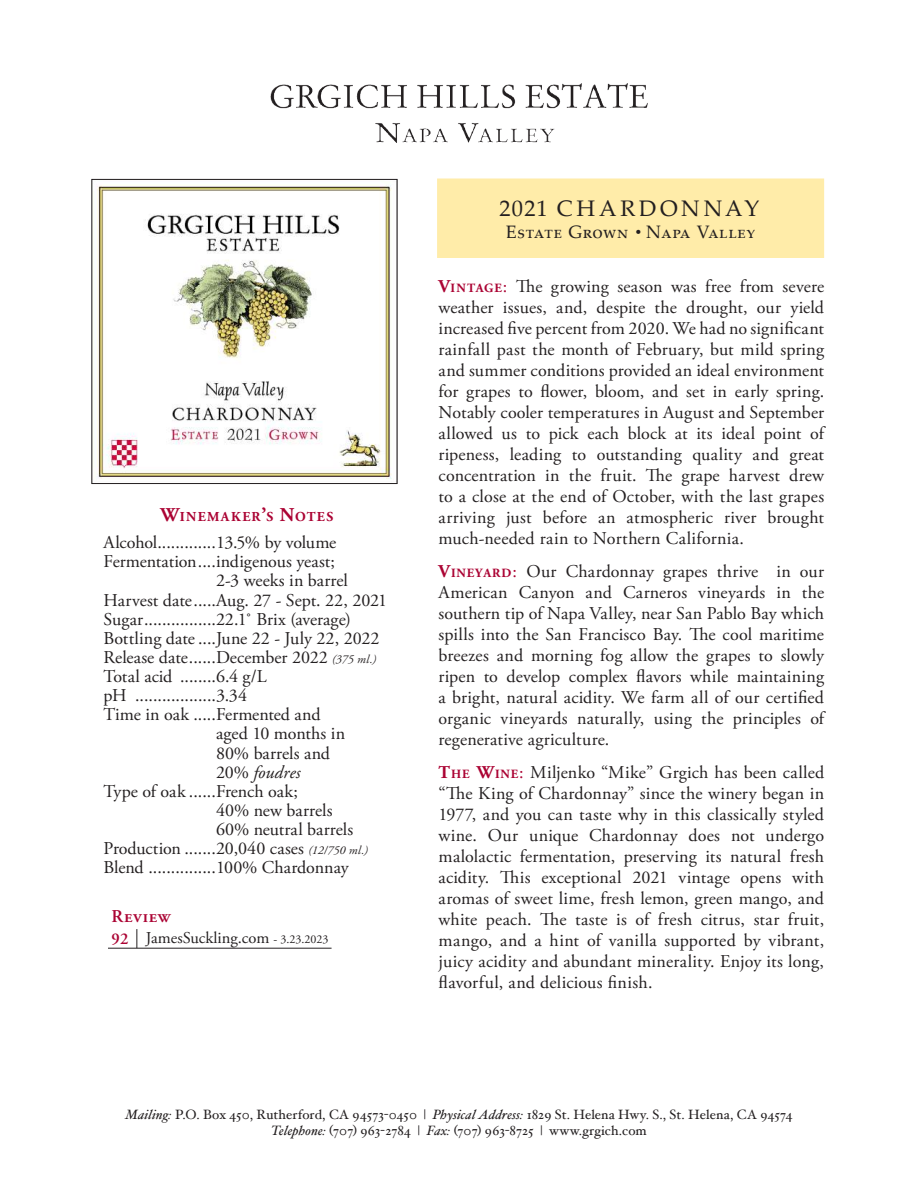
<style>
.page{position:relative;width:918px;height:1188px;background:#fff}
.page>*{position:absolute;margin:0;border:0;box-sizing:border-box;transform-origin:0 0}
.t1{font:22.5px "Palatino Linotype";letter-spacing:.155em;color:#231f20}
.t2{font:18px/21px "Adobe Garamond Pro";color:#231f20;text-align:justify}
.t3{font:18px "Palatino Linotype";letter-spacing:.03em;color:#231f20}
.t4{font:italic 18px "Adobe Garamond Pro";letter-spacing:.005em;color:#231f20}
.t5{font:600 18px "Adobe Garamond Pro";letter-spacing:.03em;color:#ab0333}
.t6{font:16.5px "Adobe Garamond Pro";color:#231f20}
.t7{font:700 13.65px "Adobe Garamond Pro";letter-spacing:.095em;color:#ab0333}
.t8{font:13.5px/16.2px "Hoefler Text";color:#231f20;text-align:center}
.s1{font-size:19.5px}
.s2{font-style:italic;font-size:12px}
.s3{font-style:normal}
.s4{font-weight:600;color:#ab0333}
.s5{font-size:12px}
.s6{font-weight:700;color:#ab0333}
.s7{font-weight:700;font-size:12.6px;color:#ab0333}
.s8{color:#ab0333}
.s9{font-style:italic}
</style>
<div class="page">
<div style="left:437px;top:178px;width:387px;height:80px;background:#ffeca9;border:2px solid #ffeca9"></div>
<img style="left:97px;top:185px;width:295px;height:294px">
<div style="left:92px;top:179px;width:305px;height:305px;border:1px solid #231f20"></div>
<img style="left:270px;top:83px;width:378px;height:59px">
<hr style="left:108px;top:948px;width:224px;height:1px;background:#231f20">
<svg style="left:137px;top:929px;width:1px;height:19px"></svg>
<p class="t7" style="left:161px;top:509px;width:174px"><span class="s1">W</span>INEMAKER<span class="s1">’</span>S <span class="s1">N</span>OTES</p>
<p class="t2" style="left:104px;top:533px;width:234px">Alcohol.............13.5% by volume</p>
<p class="t2" style="left:104px;top:552px;width:233px">Fermentation....indigenous yeast;</p>
<p class="t2" style="left:216px;top:571px;width:133px">2-3 weeks in barrel</p>
<p class="t2" style="left:104px;top:590px;width:285px">Harvest date.....Aug. 27 - Sept. 22, 2021</p>
<p class="t2" style="left:104px;top:609px;width:249px">Sugar................22.1˚ Brix (average)</p>
<p class="t2" style="left:104px;top:628px;width:277px">Bottling date ....June 22 - July 22, 2022</p>
<p class="t2" style="left:104px;top:647px;width:274px">Release date......December 2022 <span class="s2">(375 ml.)</span></p>
<p class="t2" style="left:104px;top:666px;width:165px">Total acid ........6.4 g/L</p>
<p class="t2" style="left:104px;top:686px;width:145px">pH ..................3.34</p>
<p class="t2" style="left:104px;top:705px;width:219px">Time in oak .....Fermented and</p>
<p class="t2" style="left:216px;top:724px;width:131px">aged 10 months in</p>
<p class="t2" style="left:216px;top:743px;width:116px">80% barrels and</p>
<p class="t4" style="left:216px;top:761px;width:86px"><span class="s3">20%</span> foudres</p>
<p class="t2" style="left:104px;top:781px;width:196px">Type of oak ......French oak;</p>
<p class="t2" style="left:216px;top:800px;width:118px">40% new barrels</p>
<p class="t2" style="left:216px;top:819px;width:139px">60% neutral barrels</p>
<p class="t2" style="left:104px;top:839px;width:266px">Production .......20,040 cases <span class="s2">(12/750 ml.)</span></p>
<p class="t2" style="left:104px;top:858px;width:247px">Blend ...............100% Chardonnay</p>
<p class="t5" style="left:111px;top:906px;width:61px">Review</p>
<p class="t6" style="left:111px;top:928px;width:218px"><span class="s4">92</span> JamesSuckling.com <span class="s5">- 3.23.2023</span></p>
<p class="t1" style="left:499px;top:192px;width:262px">2021 CHARDONNAY</p>
<p class="t3" style="left:506px;top:219px;width:251px">Estate Grown <span class="s5">•</span> Napa Valley</p>
<p class="t2" style="left:439px;top:277px;width:387px"><span class="s6">V</span><span class="s7">INTAGE</span><span class="s8">:</span> The growing season was free from severe weather issues, and, despite the drought, our yield increased five percent from 2020. We had no significant rainfall past the month of February, but mild spring and summer conditions provided an ideal environment for grapes to flower, bloom, and set in early spring.<br>Notably cooler temperatures in August and September allowed us to pick each block at its ideal point of ripeness, leading to outstanding quality and great concentration in the fruit. The grape harvest drew to a close at the end of October, with the last grapes arriving just before an atmospheric river brought much-needed rain to Northern California.</p>
<p class="t2" style="left:439px;top:562px;width:387px"><span class="s6">V</span><span class="s7">INEYARD</span><span class="s8">:</span> Our Chardonnay grapes thrive in our American Canyon and Carneros vineyards in the southern tip of Napa Valley, near San Pablo Bay which spills into the San Francisco Bay. The cool maritime breezes and morning fog allow the grapes to slowly ripen to develop complex flavors while maintaining a bright, natural acidity. We farm all of our certified organic vineyards naturally, using the principles of regenerative agriculture.</p>
<p class="t2" style="left:439px;top:763px;width:387px"><span class="s6">T</span><span class="s7">HE</span> <span class="s6">W</span><span class="s7">INE</span><span class="s8">:</span> Miljenko “Mike” Grgich has been called “The King of Chardonnay” since the winery began in 1977, and you can taste why in this classically styled wine. Our unique Chardonnay does not undergo malolactic fermentation, preserving its natural fresh acidity. This exceptional 2021 vintage opens with aromas of sweet lime, fresh lemon, green mango, and white peach. The taste is of fresh citrus, star fruit, mango, and a hint of vanilla supported by vibrant, juicy acidity and abundant minerality. Enjoy its long, flavorful, and delicious finish.</p>
<p class="t8" style="left:125px;top:1106px;width:669px"><span class="s9">Mailing:</span> P.O. Box 450, Rutherford, CA 94573-0450 | <span class="s9">Physical Address:</span> 1829 St. Helena Hwy. S., St. Helena, CA 94574<br><span class="s9">Telephone:</span> (707) 963-2784 | <span class="s9">Fax:</span> (707) 963-8725 | www.grgich.com</p>
</div>
